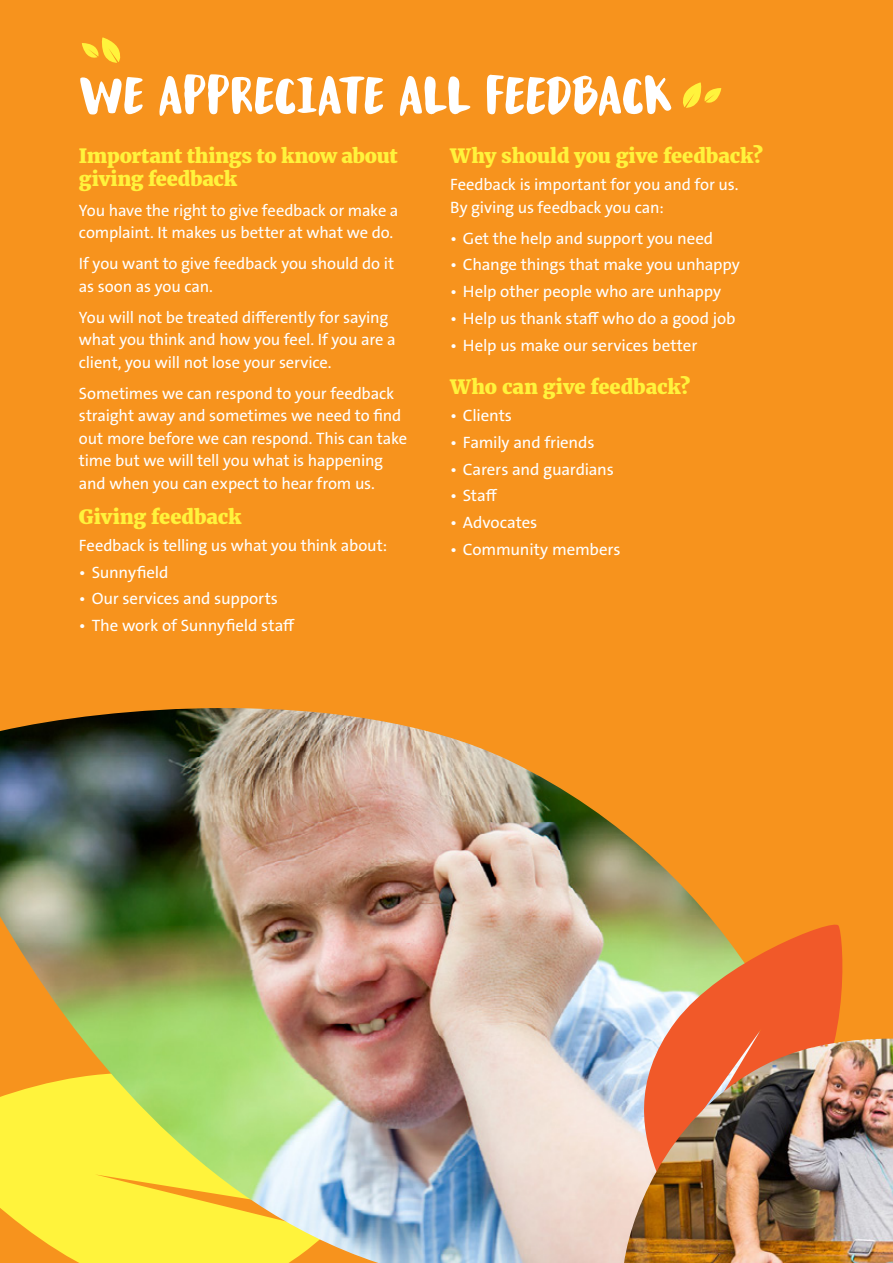
<style>
.page{position:relative;width:893px;height:1263px;background:#f7931d}
.page>*{position:absolute;margin:0;border:0;box-sizing:border-box;transform-origin:0 0}
.Heading{font:500 60px/45px "Sunnyfield Mix Brush";color:#fff}
.Flyer_Body_Copy{font:900 19.5px "Merriweather";letter-spacing:-.005em;color:#fff33c}
.Para_Headings{font:900 19.5px/22.5px "Merriweather";letter-spacing:-.015em;color:#fff33c}
.Body_Copy{font:16.5px/22.5px "The Sans B W5 Plain";letter-spacing:-.01em;color:#fff}
.s1{color:#fff33c}
</style>
<div class="page">
<img style="left:0;top:708px;width:710px;height:555px">
<svg style="left:631px;top:917px;width:212px;height:122px;background:#dc8e51"></svg>
<img style="left:624px;top:1039px;width:269px;height:224px">
<p class="Heading" style="left:79px;top:27px;width:647px"><span class="s1">[<br></span>WE APPRECIATE ALL FEEDBACK<span class="s1">]</span></p>
<p class="Para_Headings" style="left:79px;top:145px;width:320px">Important things to know about giving feedback</p>
<p class="Body_Copy" style="left:79px;top:199px;width:321px">You have the right to give feedback or make a complaint. It makes us better at what we do.</p>
<p class="Body_Copy" style="left:79px;top:253px;width:317px">If you want to give feedback you should do it as soon as you can.</p>
<p class="Body_Copy" style="left:79px;top:306px;width:318px">You will not be treated differently for saying what you think and how you feel. If you are a client, you will not lose your service.</p>
<p class="Body_Copy" style="left:79px;top:382px;width:330px">Sometimes we can respond to your feedback straight away and sometimes we need to find out more before we can respond. This can take time but we will tell you what is happening and when you can expect to hear from us.</p>
<p class="Flyer_Body_Copy" style="left:79px;top:504px;width:164px">Giving feedback</p>
<p class="Body_Copy" style="left:79px;top:534px;width:310px">Feedback is telling us what you think about:</p>
<p class="Body_Copy" style="left:79px;top:561px;width:91px">• Sunnyfield</p>
<p class="Body_Copy" style="left:79px;top:588px;width:201px">• Our services and supports</p>
<p class="Body_Copy" style="left:79px;top:614px;width:217px">• The work of Sunnyfield staff</p>
<p class="Flyer_Body_Copy" style="left:450px;top:143px;width:314px">Why should you give feedback?</p>
<p class="Body_Copy" style="left:450px;top:173px;width:290px">Feedback is important for you and for us.<br>By giving us feedback you can:</p>
<p class="Body_Copy" style="left:450px;top:227px;width:265px">• Get the help and support you need</p>
<p class="Body_Copy" style="left:450px;top:254px;width:291px">• Change things that make you unhappy</p>
<p class="Body_Copy" style="left:450px;top:280px;width:272px">• Help other people who are unhappy</p>
<p class="Body_Copy" style="left:450px;top:307px;width:287px">• Help us thank staff who do a good job</p>
<p class="Body_Copy" style="left:450px;top:334px;width:249px">• Help us make our services better</p>
<p class="Flyer_Body_Copy" style="left:450px;top:374px;width:242px">Who can give feedback?</p>
<p class="Body_Copy" style="left:450px;top:404px;width:63px">• Clients</p>
<p class="Body_Copy" style="left:450px;top:431px;width:146px">• Family and friends</p>
<p class="Body_Copy" style="left:450px;top:458px;width:165px">• Carers and guardians</p>
<p class="Body_Copy" style="left:450px;top:485px;width:49px">• Staff</p>
<p class="Body_Copy" style="left:450px;top:511px;width:89px">• Advocates</p>
<p class="Body_Copy" style="left:450px;top:538px;width:172px">• Community members</p>
</div>
